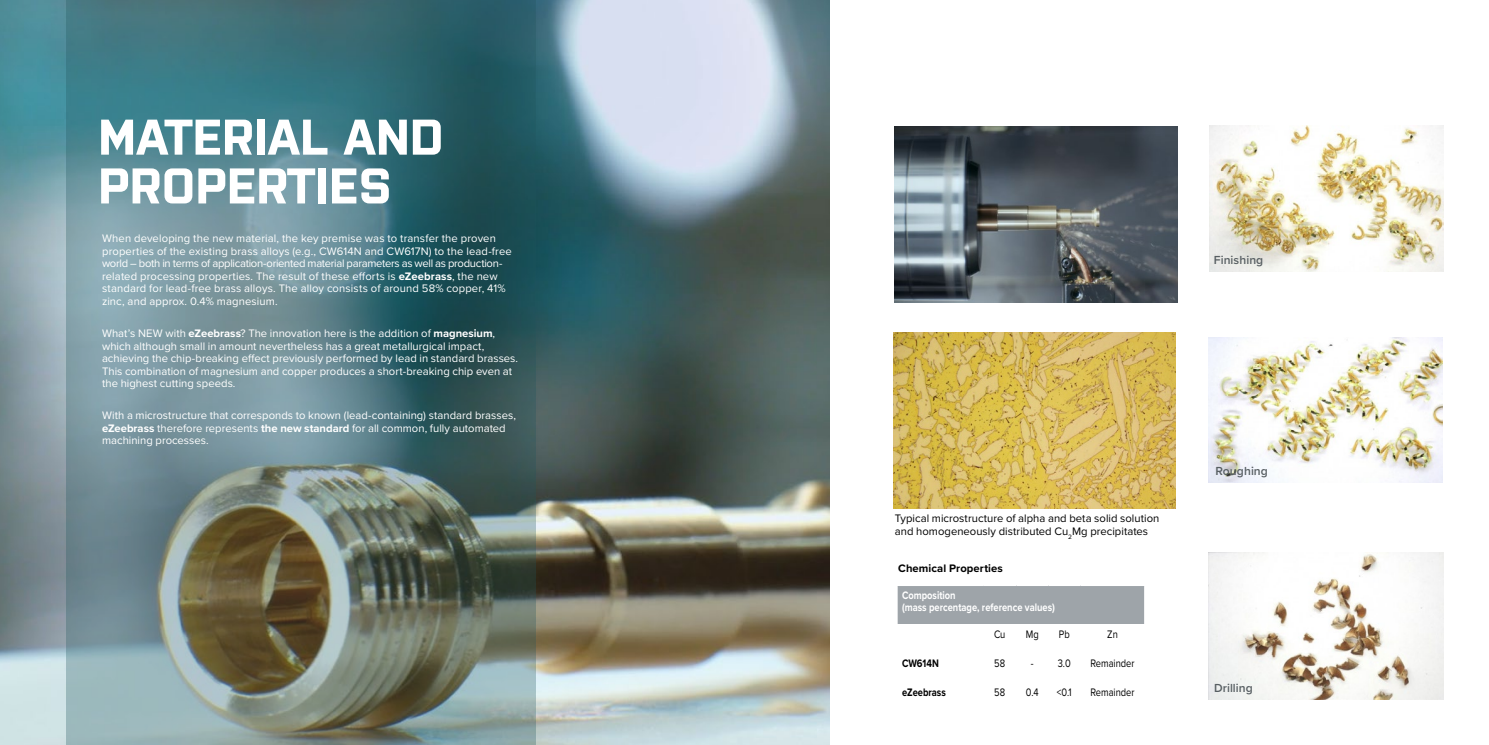
<style>
.page{position:relative;width:1489px;height:745px;background:#fff}
.page>*{position:absolute;margin:0;border:0;box-sizing:border-box;transform-origin:0 0}
.t1{font:700 50px/48.8px "Purista";color:#fff}
.t2{font:600 12.12px "Proxima Nova";letter-spacing:.005em;color:#575e62}
.t3{font:11.25px/12.5px "Proxima Nova";letter-spacing:.005em;color:#fff}
.t4{font:11.25px/13.1px "Proxima Nova";color:#000}
.t5{font:700 11.25px/11.2px "Proxima Nova";color:#fff;scale:.83 1}
.t6{font:11.25px "Proxima Nova";color:#000;scale:.83 1}
.t7{font:700 11.25px "Proxima Nova";letter-spacing:.005em;color:#000}
.t8{font:700 11.25px "Proxima Nova";letter-spacing:.005em;color:#000;scale:.83 1}
.s1{font-weight:700}
</style>
<div class="page">
<img style="left:1208px;top:552px;width:234px;height:147px">
<img style="left:0;top:0;width:829px;height:744px">
<svg style="left:66px;top:0;width:469px;height:744px;background:#5d7c7e"></svg>
<img style="left:1209px;top:126px;width:233px;height:146px">
<img style="left:893px;top:332px;width:281px;height:176px">
<div style="left:897px;top:585px;width:247px;height:38px;background:#9ea4a9"></div>
<img style="left:1208px;top:337px;width:234px;height:145px">
<img style="left:894px;top:126px;width:282px;height:176px">
<h1 class="t1" style="left:98px;top:112px;width:347px">MATERIAL AND<br>PROPERTIES</h1>
<p class="t3" style="left:102px;top:232px;width:411px">When developing the new material, the key premise was to transfer the proven properties of the existing brass alloys (e.g., CW614N and CW617N) to the lead-free world – both in terms of application-oriented material parameters as well as production&shy;related processing properties. The result of these efforts is <span class="s1">eZeebrass</span>, the new standard for lead-free brass alloys. The alloy consists of around 58% copper, 41% zinc, and approx. 0.4% magnesium.</p>
<p class="t3" style="left:102px;top:326px;width:417px">What’s NEW with <span class="s1">eZeebrass</span>? The innovation here is the addition of <span class="s1">magnesium</span>, which although small in amount nevertheless has a great metallurgical impact, achieving the chip-breaking effect previously performed by lead in standard brasses.<br>This combination of magnesium and copper produces a short-breaking chip even at the highest cutting speeds.</p>
<p class="t3" style="left:102px;top:408px;width:415px">With a microstructure that corresponds to known (lead-containing) standard brasses, <span class="s1">eZeebrass</span> therefore represents <span class="s1">the new standard</span> for all common, fully automated machining processes.</p>
<p class="t2" style="left:1213px;top:251px;width:51px">Finishing</p>
<p class="t4" style="left:894px;top:511px;width:266px">Typical microstructure of alpha and beta solid solution and homogeneously distributed Cu<sub>2</sub>Mg precipitates</p>
<p class="t7" style="left:898px;top:559px;width:106px">Chemical Properties</p>
<p class="t5" style="left:902px;top:589px;width:186px">Composition<br>(mass percentage, reference values)</p>
<p class="t6" style="left:993px;top:625px;width:15px">Cu</p>
<p class="t6" style="left:1025px;top:625px;width:17px">Mg</p>
<p class="t6" style="left:1058px;top:625px;width:15px">Pb</p>
<p class="t6" style="left:1107px;top:625px;width:14px">Zn</p>
<p class="t8" style="left:902px;top:654px;width:46px">CW614N</p>
<p class="t6" style="left:994px;top:654px;width:15px">58</p>
<p class="t6" style="left:1030px;top:654px;width:50px">- 3.0</p>
<p class="t6" style="left:1090px;top:654px;width:55px">Remainder</p>
<p class="t8" style="left:902px;top:683px;width:54px">eZeebrass</p>
<p class="t6" style="left:994px;top:683px;width:15px">58</p>
<p class="t6" style="left:1025px;top:683px;width:17px">0.4</p>
<p class="t6" style="left:1056px;top:683px;width:19px">&lt;0.1</p>
<p class="t6" style="left:1090px;top:683px;width:55px">Remainder</p>
<p class="t2" style="left:1215px;top:461px;width:54px">Roughing</p>
<p class="t2" style="left:1213px;top:678px;width:40px">Drilling</p>
</div>
